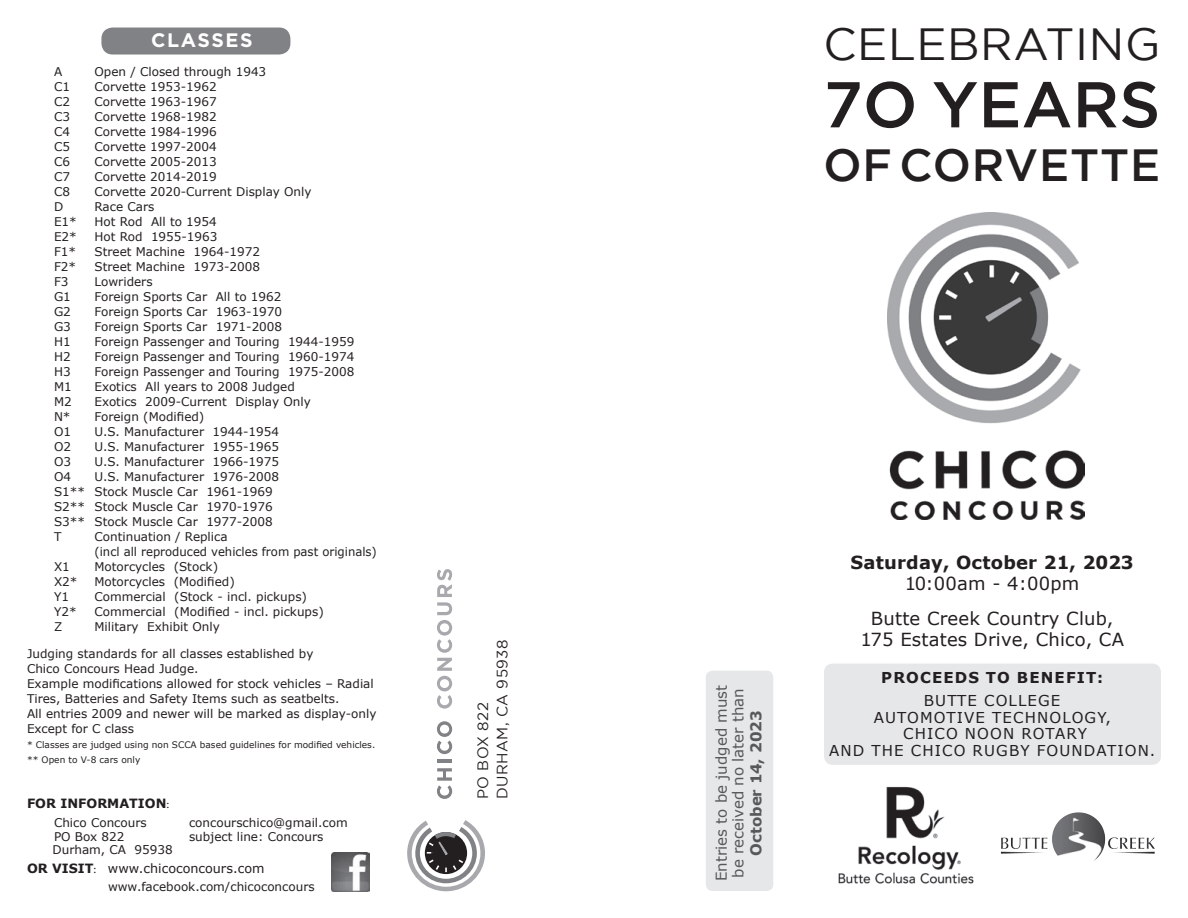
<style>
.page{position:relative;width:1188px;height:918px;background:#fff}
.page>*{position:absolute;margin:0;border:0;box-sizing:border-box;transform-origin:0 0}
.t1{font:500 64.5px "Gotham";color:#231f20}
.t2{font:45px "Gotham";letter-spacing:.015em;color:#231f20}
.t3{font:500 45px "Gotham";letter-spacing:.02em;color:#231f20}
.t4{font:700 19.5px "Gotham";letter-spacing:.08em;color:#fff}
.t5{font:18px "Verdana";letter-spacing:.01em;color:#231f20}
.t6{font:700 18px "Verdana";letter-spacing:.01em;color:#231f20}
.t7{font:15px/16.5px "Verdana";letter-spacing:.075em;color:#231f20;text-align:center}
.t8{font:15px/16.5px "Verdana";color:#57585a}
.t9{font:15px "Gotham";letter-spacing:.03em;color:#231f20}
.t10{font:700 15px "Verdana";letter-spacing:.075em;color:#231f20}
.t11{font:700 15px "Verdana";color:#57585a}
.t12{font:12.75px "Verdana";color:#231f20}
.t13{font:700 12.75px "Verdana";color:#231f20}
.CLASSES{font:12px/15px "Verdana";color:#231f20}
.CLASSES-2{font:9px "Verdana";color:#231f20}
.s1{font-family:"Minion Pro";font-weight:400}
.s2{font-weight:700}
.s3{font-family:"Minion Pro"}
</style>
<div class="page">
<img style="left:888px;top:213px;width:196px;height:307px">
<img style="left:838px;top:786px;width:136px;height:98px">
<div style="left:102px;top:28px;width:188px;height:26px;background:#808285;border-radius:10px"></div>
<div style="left:101px;top:28px;width:189px;height:27px;border:2px solid #808285;border-radius:10px"></div>
<div style="left:824px;top:664px;width:337px;height:101px;background:#e6e7e9;border-radius:9px"></div>
<img style="left:1057px;top:812px;width:20px;height:11px">
<img style="left:331px;top:853px;width:39px;height:38px">
<div style="left:706px;top:671px;width:67px;height:220px;background:#e6e7e9;border-radius:7px"></div>
<svg style="left:407px;top:820px;width:78px;height:71px"></svg>
<svg style="left:437px;top:768px;width:15px;height:31px"></svg>
<hr style="left:437px;top:759px;width:15px;height:3px;background:#808285">
<svg style="left:437px;top:721px;width:15px;height:33px"></svg>
<svg style="left:437px;top:569px;width:15px;height:140px"></svg>
<p class="t4" style="left:151px;top:29px;width:103px">CLASSES</p>
<p class="CLASSES" style="left:54px;top:64px;width:10px">A</p>
<p class="CLASSES" style="left:94px;top:64px;width:173px">Open / Closed through 1943</p>
<p class="CLASSES" style="left:54px;top:79px;width:18px">C1</p>
<p class="CLASSES" style="left:94px;top:79px;width:124px">Corvette 1953-1962</p>
<p class="CLASSES" style="left:54px;top:94px;width:18px">C2</p>
<p class="CLASSES" style="left:94px;top:94px;width:124px">Corvette 1963-1967</p>
<p class="CLASSES" style="left:54px;top:109px;width:18px">C3</p>
<p class="CLASSES" style="left:94px;top:109px;width:124px">Corvette 1968-1982</p>
<p class="CLASSES" style="left:54px;top:124px;width:18px">C4</p>
<p class="CLASSES" style="left:94px;top:124px;width:124px">Corvette 1984-1996</p>
<p class="CLASSES" style="left:54px;top:139px;width:18px">C5</p>
<p class="CLASSES" style="left:94px;top:139px;width:124px">Corvette 1997-2004</p>
<p class="CLASSES" style="left:54px;top:154px;width:18px">C6</p>
<p class="CLASSES" style="left:94px;top:154px;width:124px">Corvette 2005-2013</p>
<p class="CLASSES" style="left:54px;top:169px;width:18px">C7</p>
<p class="CLASSES" style="left:94px;top:169px;width:124px">Corvette 2014-2019</p>
<p class="CLASSES" style="left:54px;top:184px;width:18px">C8</p>
<p class="CLASSES" style="left:94px;top:184px;width:219px">Corvette 2020-Current Display Only</p>
<p class="CLASSES" style="left:54px;top:199px;width:11px">D</p>
<p class="CLASSES" style="left:94px;top:199px;width:61px">Race Cars</p>
<p class="CLASSES" style="left:54px;top:214px;width:24px">E1*</p>
<p class="CLASSES" style="left:94px;top:214px;width:124px">Hot Rod All to 1954</p>
<p class="CLASSES" style="left:54px;top:229px;width:24px">E2*</p>
<p class="CLASSES" style="left:94px;top:229px;width:125px">Hot Rod 1955-1963</p>
<p class="CLASSES" style="left:54px;top:244px;width:24px">F1*</p>
<p class="CLASSES" style="left:94px;top:244px;width:167px">Street Machine 1964-1972</p>
<p class="CLASSES" style="left:54px;top:259px;width:24px">F2*</p>
<p class="CLASSES" style="left:94px;top:259px;width:167px">Street Machine 1973-2008</p>
<p class="CLASSES" style="left:54px;top:274px;width:16px">F3</p>
<p class="CLASSES" style="left:94px;top:274px;width:60px">Lowriders</p>
<p class="CLASSES" style="left:54px;top:289px;width:18px">G1</p>
<p class="CLASSES" style="left:94px;top:289px;width:188px">Foreign Sports Car All to 1962</p>
<p class="CLASSES" style="left:54px;top:304px;width:18px">G2</p>
<p class="CLASSES" style="left:94px;top:304px;width:189px">Foreign Sports Car 1963-1970</p>
<p class="CLASSES" style="left:54px;top:319px;width:18px">G3</p>
<p class="CLASSES" style="left:94px;top:319px;width:189px">Foreign Sports Car 1971-2008</p>
<p class="CLASSES" style="left:54px;top:334px;width:18px">H1</p>
<p class="CLASSES" style="left:94px;top:334px;width:262px">Foreign Passenger and Touring 1944-1959</p>
<p class="CLASSES" style="left:54px;top:349px;width:18px">H2</p>
<p class="CLASSES" style="left:94px;top:349px;width:262px">Foreign Passenger and Touring 1960-1974</p>
<p class="CLASSES" style="left:54px;top:364px;width:18px">H3</p>
<p class="CLASSES" style="left:94px;top:364px;width:262px">Foreign Passenger and Touring 1975-2008</p>
<p class="CLASSES" style="left:54px;top:379px;width:19px">M1</p>
<p class="CLASSES" style="left:94px;top:379px;width:202px">Exotics All years to 2008 Judged</p>
<p class="CLASSES" style="left:54px;top:394px;width:19px">M2</p>
<p class="CLASSES" style="left:94px;top:394px;width:218px">Exotics 2009-Current Display Only</p>
<p class="CLASSES" style="left:54px;top:409px;width:18px">N*</p>
<p class="CLASSES" style="left:94px;top:409px;width:111px">Foreign (Modified)</p>
<p class="CLASSES" style="left:54px;top:424px;width:19px">O1</p>
<p class="CLASSES" style="left:94px;top:424px;width:186px">U.S. Manufacturer 1944-1954</p>
<p class="CLASSES" style="left:54px;top:439px;width:19px">O2</p>
<p class="CLASSES" style="left:94px;top:439px;width:186px">U.S. Manufacturer 1955-1965</p>
<p class="CLASSES" style="left:54px;top:454px;width:19px">O3</p>
<p class="CLASSES" style="left:94px;top:454px;width:186px">U.S. Manufacturer 1966-1975</p>
<p class="CLASSES" style="left:54px;top:469px;width:19px">O4</p>
<p class="CLASSES" style="left:94px;top:469px;width:186px">U.S. Manufacturer 1976-2008</p>
<p class="CLASSES" style="left:54px;top:484px;width:220px">S1** Stock Muscle Car 1961-1969</p>
<p class="CLASSES" style="left:54px;top:499px;width:220px">S2** Stock Muscle Car 1970-1976</p>
<p class="CLASSES" style="left:54px;top:514px;width:220px">S3** Stock Muscle Car 1977-2008</p>
<p class="CLASSES" style="left:54px;top:529px;width:9px">T</p>
<p class="CLASSES" style="left:94px;top:529px;width:284px">Continuation / Replica<br>(incl all reproduced vehicles from past originals)</p>
<p class="CLASSES" style="left:54px;top:559px;width:17px">X1</p>
<p class="CLASSES" style="left:94px;top:559px;width:125px">Motorcycles (Stock)</p>
<p class="CLASSES" style="left:54px;top:574px;width:25px">X2*</p>
<p class="CLASSES" style="left:94px;top:574px;width:142px">Motorcycles (Modified)</p>
<p class="CLASSES" style="left:54px;top:589px;width:17px">Y1</p>
<p class="CLASSES" style="left:94px;top:589px;width:214px">Commercial (Stock - incl. pickups)</p>
<p class="CLASSES" style="left:54px;top:604px;width:24px">Y2*</p>
<p class="CLASSES" style="left:94px;top:604px;width:231px">Commercial (Modified - incl. pickups)</p>
<p class="CLASSES" style="left:54px;top:619px;width:10px">Z</p>
<p class="CLASSES" style="left:94px;top:619px;width:127px">Military Exhibit Only</p>
<p class="CLASSES" style="left:27px;top:646px;width:288px">Judging standards for all classes established by</p>
<p class="CLASSES" style="left:27px;top:661px;width:173px">Chico Concours Head Judge.</p>
<p class="CLASSES" style="left:27px;top:676px;width:348px">Example modifications allowed for stock vehicles – Radial<br>Tires, Batteries and Safety Items such as seatbelts.</p>
<p class="CLASSES" style="left:27px;top:706px;width:351px">All entries 2009 and newer will be marked as display-only<br>Except for C class</p>
<p class="CLASSES-2" style="left:27px;top:738px;width:350px">* Classes are judged using non SCCA based guidelines for modified vehicles.</p>
<p class="CLASSES-2" style="left:27px;top:753px;width:115px">** Open to V-8 cars only</p>
<p class="t13" style="left:27px;top:795px;width:144px">FOR INFORMATION<span class="s1">:</span></p>
<p class="CLASSES" style="left:54px;top:815px;width:94px">Chico Concours</p>
<p class="CLASSES" style="left:189px;top:815px;width:160px">concourschico@gmail.com</p>
<p class="CLASSES" style="left:54px;top:829px;width:72px">PO Box 822</p>
<p class="CLASSES" style="left:189px;top:829px;width:136px">subject line: Concours</p>
<p class="CLASSES" style="left:52px;top:842px;width:122px">Durham, CA 95938</p>
<p class="t12" style="left:27px;top:860px;width:239px"><span class="s2">OR VISIT</span><span class="s3">:</span> www.chicoconcours.com</p>
<p class="CLASSES" style="left:108px;top:879px;width:208px">www.facebook.com/chicoconcours</p>
<p class="t9" style="left:474px;top:799px;width:98px;rotate:-90deg">PO BOX 822</p>
<p class="t9" style="left:494px;top:799px;width:161px;rotate:-90deg">DURHAM, CA 95938</p>
<p class="t2" style="left:824px;top:19px;width:338px">CELEBRATING</p>
<p class="t1" style="left:824px;top:68px;width:338px">7O YEARS</p>
<p class="t3" style="left:824px;top:140px;width:338px">OF CORVETTE</p>
<p class="t8" style="left:713px;top:881px;width:198px;rotate:-90deg">Entries to be judged must be received no later than</p>
<p class="t11" style="left:745px;top:856px;width:147px;rotate:-90deg">October 14, 2023</p>
<p class="t6" style="left:851px;top:550px;width:285px">Saturday, October 21, 2023</p>
<p class="t5" style="left:905px;top:571px;width:176px">10:00am - 4:00pm</p>
<p class="t5" style="left:871px;top:606px;width:244px">Butte Creek Country Club,</p>
<p class="t5" style="left:860px;top:627px;width:265px">175 Estates Drive, Chico, CA</p>
<p class="t10" style="left:881px;top:667px;width:224px">PROCEEDS TO BENEFIT:</p>
<p class="t7" style="left:829px;top:692px;width:328px">BUTTE COLLEGE<br>AUTOMOTIVE TECHNOLOGY,<br>CHICO NOON ROTARY<br>AND THE CHICO RUGBY FOUNDATION.</p>
</div>
